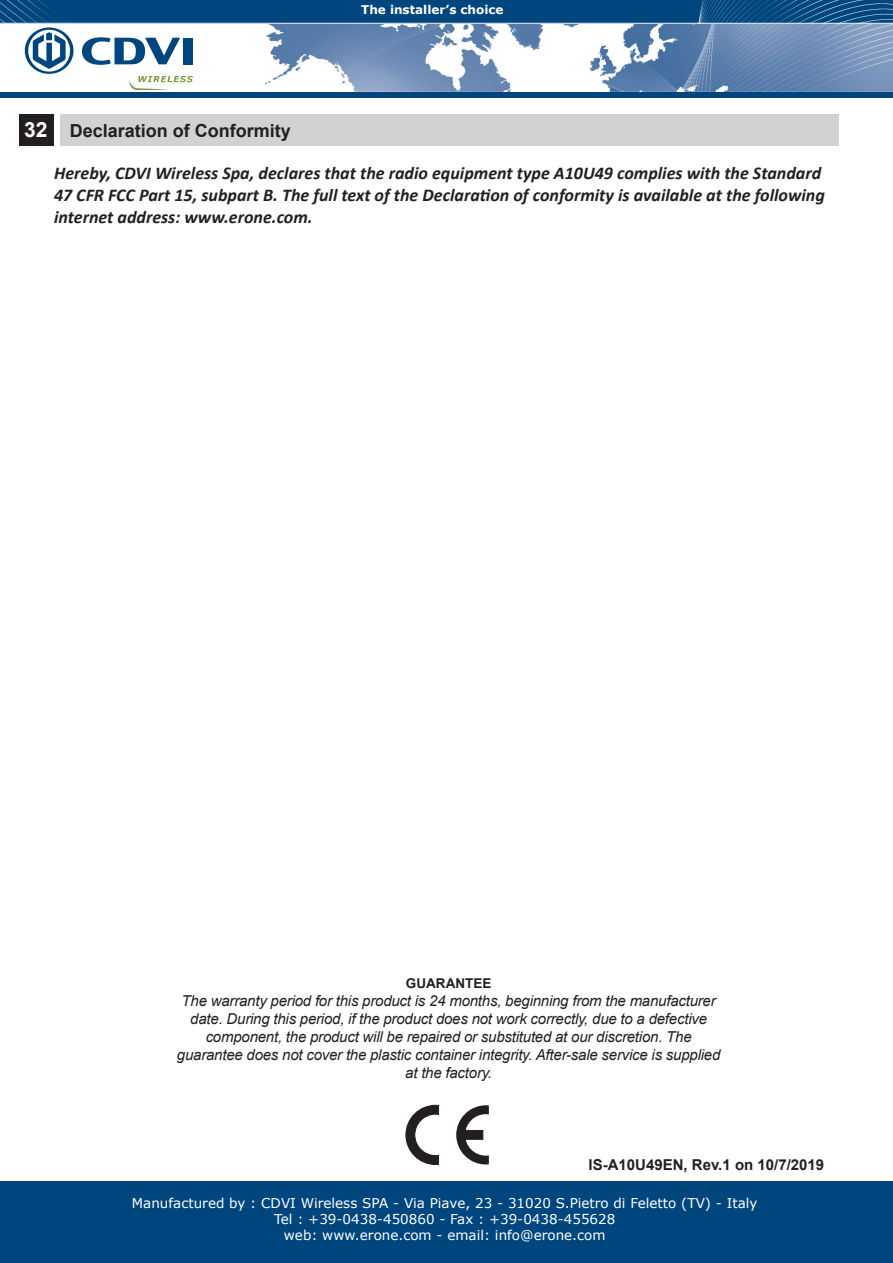
<style>
.page{position:relative;width:893px;height:1263px;background:#fff}
.page>*{position:absolute;margin:0;border:0;box-sizing:border-box;transform-origin:0 0}
.t1{font:700 21px "Arial";color:#fff}
.t2{font:italic 700 18px/21.6px "Calibri";color:#231f20}
.t3{font:700 18px "Arial";color:#231f20}
.t4{font:italic 15px/18px "Arial";letter-spacing:-.015em;color:#231f20;text-align:center}
.t5{font:700 15px "Arial";color:#231f20}
.t6{font:13.5px/16.2px "Verdana";color:#fff;text-align:center}
.t7{font:700 13.5px "Arial";color:#231f20}
.t8{font:700 12px "Verdana";color:#fff}
</style>
<div class="page">
<img style="left:0;top:0;width:893px;height:23px">
<svg style="left:450px;top:9px;width:5px;height:5px"></svg>
<img style="left:265px;top:24px;width:628px;height:68px">
<svg style="left:82px;top:37px;width:98px;height:28px"></svg>
<div style="left:183px;top:38px;width:10px;height:26px;background:#00467e"></div>
<svg style="left:24px;top:27px;width:50px;height:47px"></svg>
<svg style="left:129px;top:76px;width:64px;height:13px"></svg>
<div style="left:0;top:93px;width:893px;height:5px;background:#00467e"></div>
<div style="left:0;top:1182px;width:893px;height:81px;background:#00467e"></div>
<div style="left:61px;top:115px;width:778px;height:31px;background:#d1d2d4"></div>
<svg style="left:406px;top:1105px;width:83px;height:59px"></svg>
<div style="left:20px;top:115px;width:34px;height:31px;background:#231f20"></div>
<h1 class="t1" style="left:24px;top:116px;width:25px">32</h1>
<p class="t3" style="left:70px;top:119px;width:223px">Declaration of Conformity</p>
<p class="t8" style="left:361px;top:2px;width:144px">The installer’s choice</p>
<p class="t2" style="left:54px;top:163px;width:772px">Hereby, CDVI Wireless Spa, declares that the radio equipment type A10U49 complies with the Standard<br>47 CFR FCC Part 15, subpart B. The full text of the Declaration of conformity is available at the following internet address: www.erone.com.</p>
<p class="t7" style="left:406px;top:974px;width:87px">GUARANTEE</p>
<p class="t4" style="left:177px;top:992px;width:545px">The warranty period for this product is 24 months, beginning from the manufacturer date. During this period, if the product does not work correctly, due to a defective component, the product will be repaired or substituted at our discretion. The guarantee does not cover the plastic container integrity. After-sale service is supplied at the factory.</p>
<p class="t5" style="left:588px;top:1154px;width:237px">IS-A10U49EN, Rev.1 on 10/7/2019</p>
<p class="t6" style="left:132px;top:1195px;width:627px">Manufactured by : CDVI Wireless SPA - Via Piave, 23 - 31020 S.Pietro di Feletto (TV) - Italy<br>Tel : +39-0438-450860 - Fax : +39-0438-455628<br>web: www.erone.com - email: info@erone.com</p>
</div>
